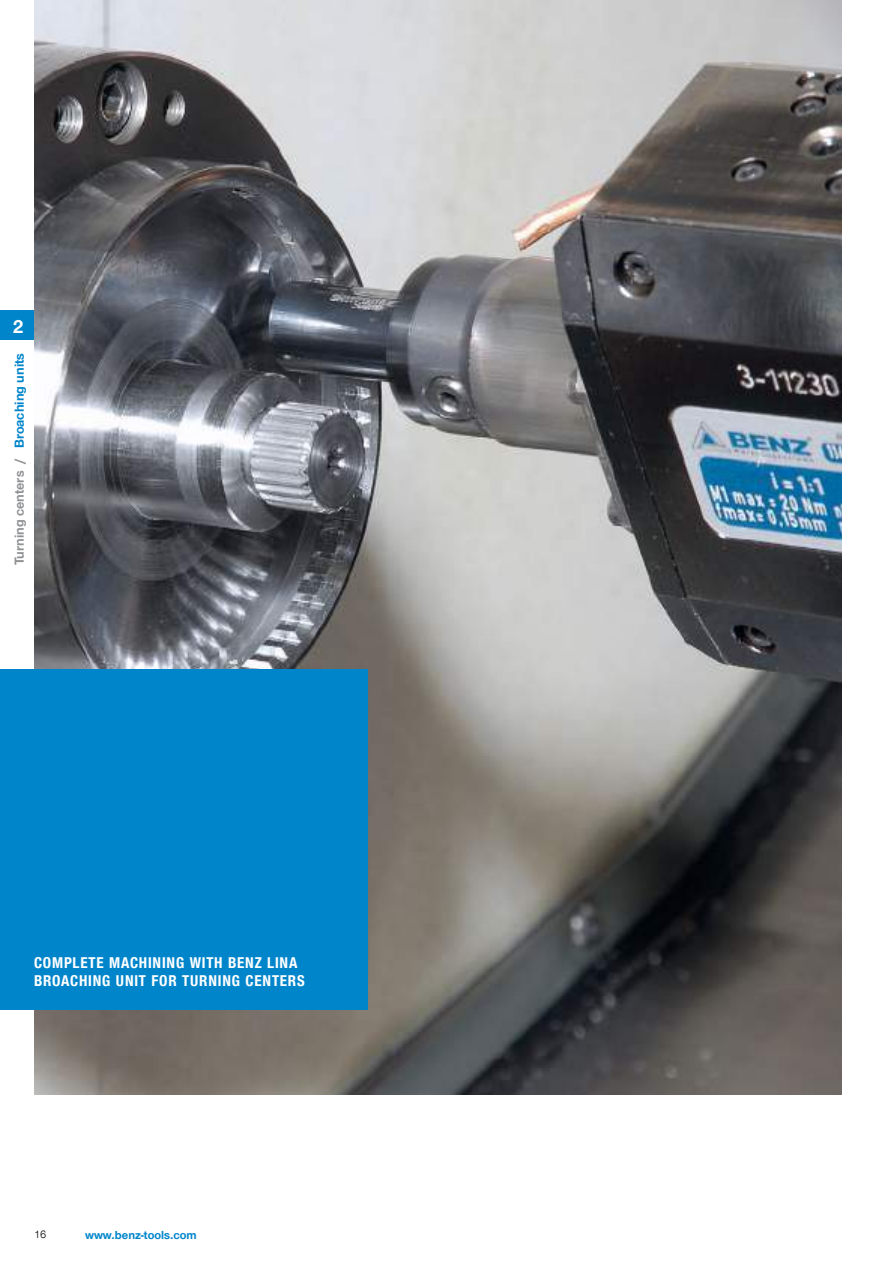
<style>
.page{position:relative;width:893px;height:1263px;background:#fff}
.page>*{position:absolute;margin:0;border:0;box-sizing:border-box;transform-origin:0 0}
.t1{font:700 19.5px "Zimmer Group Sans";color:#fff}
.t2{font:700 16.05px/18px "Zimmer Group Sans Cond";letter-spacing:.05em;color:#fff}
.t3{font:700 13.5px "Zimmer Group Sans";color:#919294}
.t4{font:700 12px "Zimmer Group Sans";color:#0085cb}
.t5{font:300 11.25px "Zimmer Group Sans";color:#000}
.s1{color:#0085cb}
</style>
<div class="page">
<div style="left:0;top:310px;width:34px;height:30px;background:#0085cb"></div>
<img style="left:34px;top:0;width:808px;height:1094px">
<div style="left:0;top:670px;width:368px;height:340px;background:#0085cb"></div>
<p class="t1" style="left:13px;top:314px;width:12px">2</p>
<p class="t3" style="left:10px;top:565px;width:214px;rotate:-90deg">Turning centers / <span class="s1">Broaching units</span></p>
<p class="t2" style="left:34px;top:953px;width:272px">COMPLETE MACHINING WITH BENZ LINA<br>BROACHING UNIT FOR TURNING CENTERS</p>
<p class="t5" style="left:34px;top:1227px;width:14px">16</p>
<p class="t4" style="left:85px;top:1226px;width:113px">www.benz-tools.com</p>
</div>
